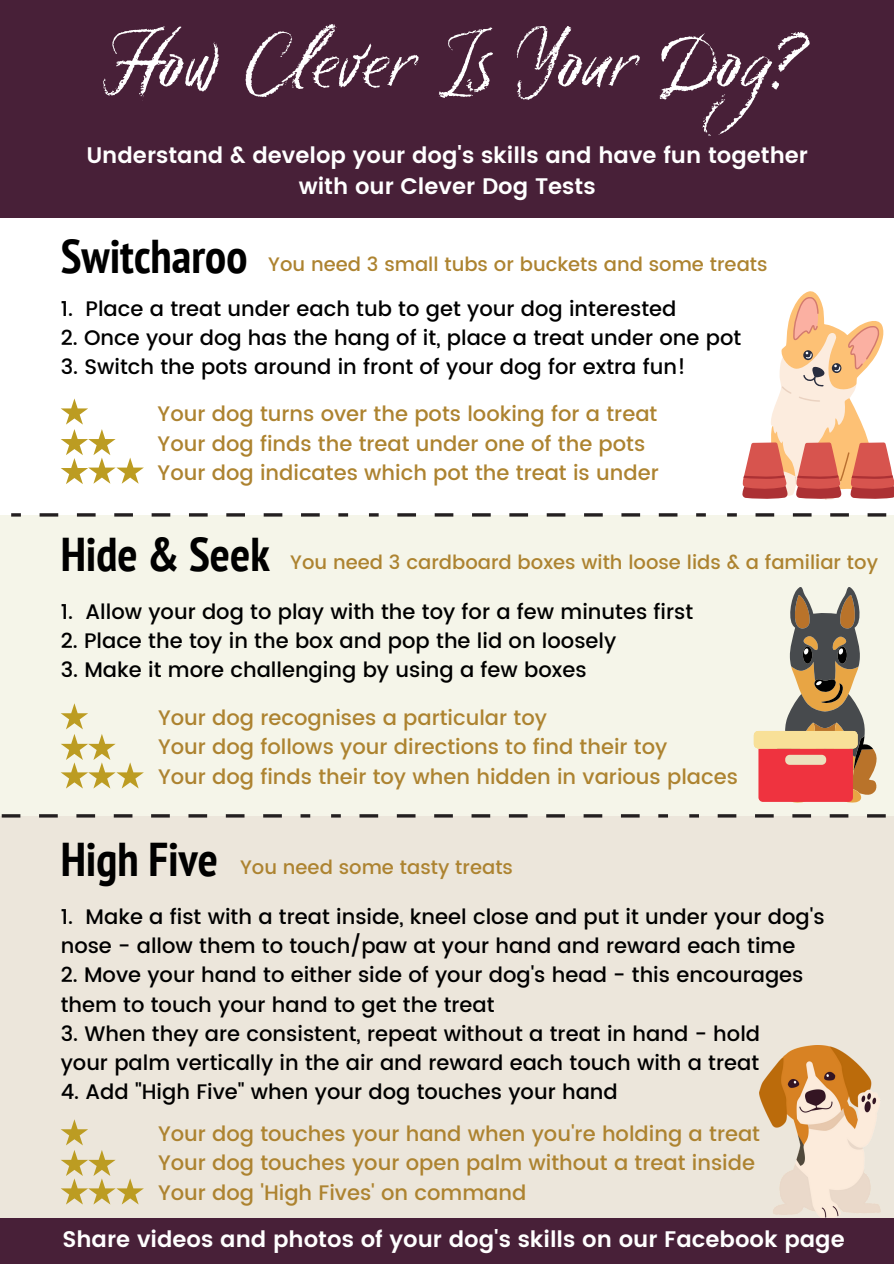
<style>
.page{position:relative;width:894px;height:1264px;background:#fff}
.page>*{position:absolute;margin:0;border:0;box-sizing:border-box;transform-origin:0 0}
.t1{font:75.9px "Six Hands Chalk";color:#fff}
.t2{font:700 condensed 47.25px "PT Sans";color:#000}
.t3{font:600 22.5px/31.5px "Poppins";color:#fff;text-align:center}
.t4{font:500 21px/29.2px "Poppins";color:#000}
.t5{font:500 21px "Poppins";color:#ad8330}
.t6{font:500 19.5px "Poppins";color:#ad8330}
</style>
<div class="page">
<div style="left:0;top:0;width:893px;height:218px;background:#482038"></div>
<div style="left:0;top:814px;width:893px;height:407px;background:#ece6db"></div>
<div style="left:0;top:515px;width:893px;height:300px;background:#f5f5e9"></div>
<svg style="left:61px;top:703px;width:83px;height:85px"></svg>
<svg style="left:61px;top:398px;width:83px;height:86px"></svg>
<svg style="left:11px;top:513px;width:337px;height:3px"></svg>
<svg style="left:369px;top:513px;width:336px;height:3px"></svg>
<svg style="left:727px;top:513px;width:160px;height:3px"></svg>
<svg style="left:0;top:814px;width:310px;height:3px"></svg>
<svg style="left:331px;top:814px;width:336px;height:3px"></svg>
<svg style="left:689px;top:814px;width:204px;height:3px"></svg>
<svg style="left:61px;top:1119px;width:83px;height:85px"></svg>
<img style="left:759px;top:1045px;width:120px;height:172px">
<div style="left:0;top:1217px;width:893px;height:46px;background:#482038"></div>
<svg style="left:742px;top:291px;width:151px;height:209px"></svg>
<svg style="left:758px;top:587px;width:119px;height:216px"></svg>
<div style="left:753px;top:731px;width:104px;height:17px;background:#f8e098;border-radius:4px"></div>
<div style="left:785px;top:754px;width:41px;height:10px;background:#ece1be;border-radius:4px"></div>
<p class="t1" style="left:99px;top:15px;width:710px">How Clever Is Your Dog?</p>
<p class="t3" style="left:86px;top:139px;width:723px">Understand &amp; develop your dog's skills and have fun together with our Clever Dog Tests</p>
<p class="t2" style="left:61px;top:225px;width:188px">Switcharoo</p>
<p class="t6" style="left:268px;top:253px;width:500px">You need 3 small tubs or buckets and some treats</p>
<p class="t4" style="left:61px;top:294px;width:617px">1. Place a treat under each tub to get your dog interested</p>
<p class="t4" style="left:61px;top:323px;width:682px">2. Once your dog has the hang of it, place a treat under one pot</p>
<p class="t4" style="left:61px;top:352px;width:626px">3. Switch the pots around in front of your dog for extra fun!</p>
<p class="t5" style="left:158px;top:402px;width:501px">Your dog turns over the pots looking for a treat</p>
<p class="t5" style="left:158px;top:431px;width:489px">Your dog finds the treat under one of the pots</p>
<p class="t5" style="left:158px;top:460px;width:502px">Your dog indicates which pot the treat is under</p>
<p class="t2" style="left:61px;top:523px;width:210px">Hide &amp; Seek</p>
<p class="t6" style="left:290px;top:551px;width:589px">You need 3 cardboard boxes with loose lids &amp; a familiar toy</p>
<p class="t4" style="left:61px;top:596px;width:634px">1. Allow your dog to play with the toy for a few minutes first</p>
<p class="t4" style="left:61px;top:626px;width:557px">2. Place the toy in the box and pop the lid on loosely</p>
<p class="t4" style="left:61px;top:655px;width:527px">3. Make it more challenging by using a few boxes</p>
<p class="t5" style="left:158px;top:705px;width:390px">Your dog recognises a particular toy</p>
<p class="t5" style="left:158px;top:734px;width:510px">Your dog follows your directions to find their toy</p>
<p class="t5" style="left:158px;top:764px;width:581px">Your dog finds their toy when hidden in various places</p>
<p class="t2" style="left:61px;top:827px;width:159px">High Five</p>
<p class="t6" style="left:240px;top:855px;width:274px">You need some tasty treats</p>
<p class="t4" style="left:61px;top:901px;width:765px">1. Make a fist with a treat inside, kneel close and put it under your dog's nose - allow them to touch/paw at your hand and reward each time</p>
<p class="t4" style="left:61px;top:960px;width:744px">2. Move your hand to either side of your dog's head - this encourages them to touch your hand to get the treat</p>
<p class="t4" style="left:61px;top:1019px;width:700px">3. When they are consistent, repeat without a treat in hand - hold</p>
<p class="t4" style="left:61px;top:1048px;width:699px">your palm vertically in the air and reward each touch with a treat</p>
<p class="t4" style="left:61px;top:1077px;width:558px">4. Add "High Five" when your dog touches your hand</p>
<p class="t5" style="left:158px;top:1121px;width:603px">Your dog touches your hand when you're holding a treat</p>
<p class="t5" style="left:158px;top:1150px;width:598px">Your dog touches your open palm without a treat inside</p>
<p class="t5" style="left:158px;top:1180px;width:370px">Your dog 'High Fives' on command</p>
<p class="t3" style="left:62px;top:1223px;width:783px">Share videos and photos of your dog's skills on our Facebook page</p>
</div>
